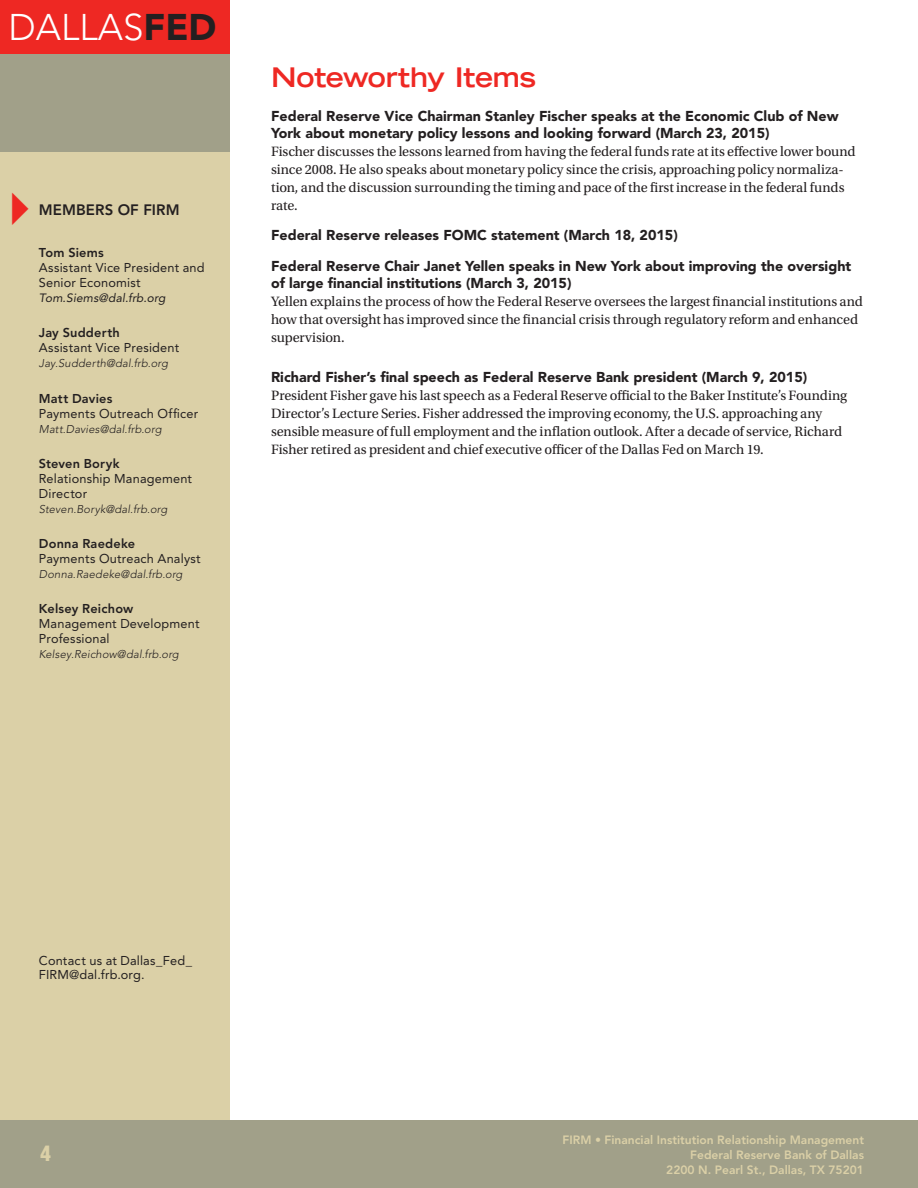
<style>
.page{position:relative;width:918px;height:1188px;background:#fff}
.page>*{position:absolute;margin:0;border:0;box-sizing:border-box;transform-origin:0 0}
.t1{font:300 36.75px "Avenir LT Std";color:#fff}
.TITLE_ARTICLE{font:700 expanded 27px "Trade Gothic LT Std";letter-spacing:-.01em;color:#ee2823}
.t2{font:900 condensed 21px "Helvetica LT Std";color:#dbd0a7}
.CalendarHead{font:800 15px "Avenir LT Std";letter-spacing:.005em;color:#231f20}
.NoteworthyText{font:14.25px/18px "Utopia Std";letter-spacing:-.01em;color:#231f20}
.TEXT_Noteworthy_Head{font:14.25px/17.9px "Utopia Std";letter-spacing:-.005em;color:#231f20}
.TEXT_Noteworthy_Head-2{font:900 14.25px/17.1px "Avenir LT Std";color:#231f20}
.Position{font:12.75px/15px "Avenir LT Std";letter-spacing:.015em;color:#231f20}
.MembersonfFirm{font:800 12.75px "Avenir LT Std";letter-spacing:.015em;color:#231f20}
.Webinfo{font:12.75px/14.7px "Avenir LT Std";letter-spacing:.015em;color:#231f20}
.t3{font:800 12px/15px "Avenir LT Std";color:#dbd0a7;text-align:right}
.email{font:italic 12px "Avenir LT Std";letter-spacing:.015em;color:#231f20}
.email-2{font:italic 300 11.25px "Avenir LT Std";letter-spacing:.015em;color:#231f20}
.Position-2{font:italic 300 11.25px "Avenir LT Std";letter-spacing:.015em;color:#231f20}
.s1{font-weight:900;color:#231f20}
.s2{font-family:"Avenir LT Std";font-weight:900}
</style>
<div class="page">
<div style="left:0;top:0;width:230px;height:1187px;background:#dbd0a7"></div>
<div style="left:0;top:0;width:230px;height:151px;background:#a1a089"></div>
<div style="left:0;top:0;width:230px;height:54px;background:#ee2823"></div>
<div style="left:0;top:1120px;width:918px;height:68px;background:#a1a089"></div>
<h1 class="t1" style="left:9px;top:6px;width:210px">DALLAS<span class="s1">FED</span></h1>
<p class="CalendarHead" style="left:39px;top:201px;width:142px">MEMBERS OF FIRM</p>
<p class="MembersonfFirm" style="left:39px;top:245px;width:67px">Tom Siems</p>
<p class="Position" style="left:39px;top:260px;width:167px">Assistant Vice President and<br>Senior Economist</p>
<p class="email" style="left:39px;top:291px;width:128px">Tom.Siems@dal.frb.org</p>
<p class="MembersonfFirm" style="left:39px;top:325px;width:83px">Jay Sudderth</p>
<p class="Position" style="left:39px;top:340px;width:142px">Assistant Vice President</p>
<p class="Position-2" style="left:39px;top:357px;width:131px">Jay.Sudderth@dal.frb.org</p>
<p class="MembersonfFirm" style="left:39px;top:391px;width:75px">Matt Davies</p>
<p class="Position" style="left:39px;top:406px;width:161px">Payments Outreach Officer</p>
<p class="email-2" style="left:39px;top:422px;width:124px">Matt.Davies@dal.frb.org</p>
<p class="MembersonfFirm" style="left:39px;top:456px;width:82px">Steven Boryk</p>
<p class="Position" style="left:39px;top:471px;width:155px">Relationship Management<br>Director</p>
<p class="email-2" style="left:39px;top:502px;width:130px">Steven.Boryk@dal.frb.org</p>
<p class="MembersonfFirm" style="left:39px;top:536px;width:98px">Donna Raedeke</p>
<p class="Position" style="left:39px;top:551px;width:163px">Payments Outreach Analyst</p>
<p class="email-2" style="left:39px;top:568px;width:145px">Donna.Raedeke@dal.frb.org</p>
<p class="MembersonfFirm" style="left:39px;top:601px;width:96px">Kelsey Reichow</p>
<p class="Position" style="left:39px;top:616px;width:162px">Management Development<br>Professional</p>
<p class="email-2" style="left:39px;top:648px;width:141px">Kelsey.Reichow@dal.frb.org</p>
<p class="TITLE_ARTICLE" style="left:271px;top:60px;width:267px">Noteworthy Items</p>
<p class="TEXT_Noteworthy_Head" style="left:271px;top:107px;width:586px"><span class="s2">Federal Reserve Vice Chairman Stanley Fischer speaks at the Economic Club of New York about monetary policy lessons and looking forward (March 23, 2015)<br></span>Fischer discusses the lessons learned from having the federal funds rate at its effective lower bound since 2008. He also speaks about monetary policy since the crisis, approaching policy normaliza&shy;tion, and the discussion surrounding the timing and pace of the first increase in the federal funds rate.</p>
<p class="TEXT_Noteworthy_Head-2" style="left:271px;top:227px;width:408px">Federal Reserve releases FOMC statement (March 18, 2015)</p>
<p class="TEXT_Noteworthy_Head-2" style="left:271px;top:257px;width:582px">Federal Reserve Chair Janet Yellen speaks in New York about improving the oversight of large financial institutions (March 3, 2015)</p>
<p class="NoteworthyText" style="left:271px;top:293px;width:593px">Yellen explains the process of how the Federal Reserve oversees the largest financial institutions and how that oversight has improved since the financial crisis through regulatory reform and enhanced supervision.</p>
<p class="TEXT_Noteworthy_Head-2" style="left:271px;top:368px;width:538px">Richard Fisher’s final speech as Federal Reserve Bank president (March 9, 2015)</p>
<p class="NoteworthyText" style="left:271px;top:386px;width:578px">President Fisher gave his last speech as a Federal Reserve official to the Baker Institute’s Founding Director’s Lecture Series. Fisher addressed the improving economy, the U.S. approaching any sensible measure of full employment and the inflation outlook. After a decade of service, Richard Fisher retired as president and chief executive officer of the Dallas Fed on March 19.</p>
<p class="Webinfo" style="left:39px;top:953px;width:155px">Contact us at Dallas_Fed_<br>FIRM@dal.frb.org.</p>
<h3 class="t2" style="left:41px;top:1140px;width:12px">4</h3>
<p class="t3" style="left:563px;top:1133px;width:303px">FIRM • Financial Institution Relationship Management<br>Federal Reserve Bank of Dallas<br>2200 N. Pearl St., Dallas, TX 75201</p>
</div>
